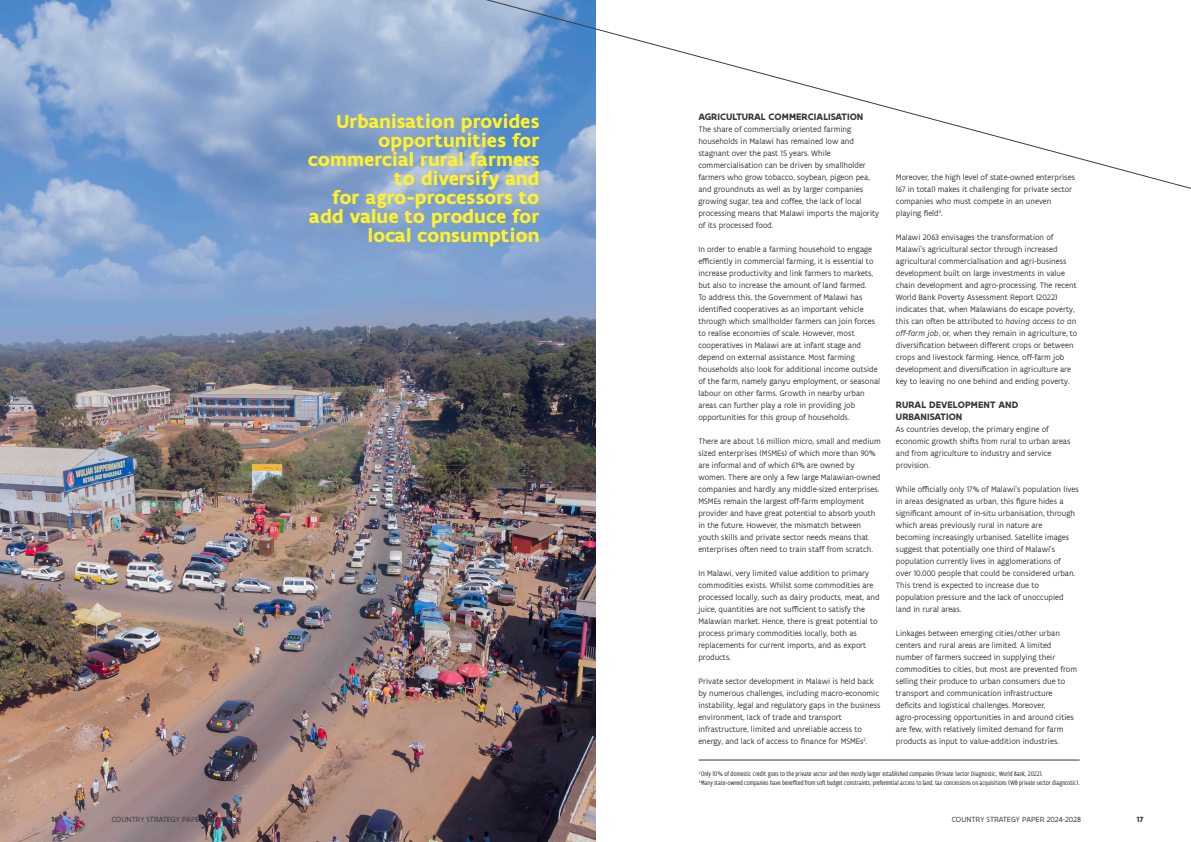
<style>
.page{position:relative;width:1191px;height:842px;background:#fff}
.page>*{position:absolute;margin:0;border:0;box-sizing:border-box;transform-origin:0 0}
.body{font:700 20px/19px "Flanders Art Sans";color:#fff229;text-align:right}
.body-2{font:700 10px/12px "Flanders Art Sans";letter-spacing:.005em;color:#383839}
.body-3{font:8.5px/12px "Flanders Art Sans";color:#383839}
.t1{font:8px "Flanders Art Sans";letter-spacing:.005em;color:#383839}
.t2{font:700 8px "Flanders Art Sans";color:#383839}
.body-4{font:condensed 7px "Flanders Art Sans";color:#383839}
.s1{font-style:italic}
</style>
<div class="page">
<img style="left:0;top:0;width:595px;height:842px">
<svg style="left:352px;top:0;width:839px;height:354px"></svg>
<hr style="left:698px;top:760px;width:381px;height:1px;background:#383839">
<p class="body" style="left:308px;top:113px;width:233px">Urbanisation provides opportunities for commercial rural farmers to diversify and</p>
<p class="body" style="left:309px;top:189px;width:232px">for agro-processors to add value to produce for local consumption</p>
<p class="body-2" style="left:698px;top:111px;width:167px">AGRICULTURAL COMMERCIALISATION</p>
<p class="body-3" style="left:698px;top:123px;width:182px">The share of commercially oriented farming households in Malawi has remained low and stagnant over the past 15 years. While commercialisation can be driven by smallholder farmers who grow tobacco, soybean, pigeon pea, and groundnuts as well as by larger companies growing sugar, tea and coffee, the lack of local processing means that Malawi imports the majority of its processed food.</p>
<p class="body-3" style="left:698px;top:243px;width:183px">In order to enable a farming household to engage efficiently in commercial farming, it is essential to increase productivity and link farmers to markets, but also to increase the amount of land farmed.<br>To address this, the Government of Malawi has identified cooperatives as an important vehicle through which smallholder farmers can join forces to realise economies of scale. However, most cooperatives in Malawi are at infant stage and depend on external assistance. Most farming households also look for additional income outside of the farm, namely ganyu employment, or seasonal labour on other farms. Growth in nearby urban areas can further play a role in providing job opportunities for this group of households.</p>
<p class="body-3" style="left:698px;top:435px;width:184px">There are about 1.6 million micro, small and medium sized enterprises (MSMEs) of which more than 90% are informal and of which 61% are owned by women. There are only a few large Malawian-owned companies and hardly any middle-sized enterprises.<br>MSMEs remain the largest off-farm employment provider and have great potential to absorb youth in the future. However, the mismatch between youth skills and private sector needs means that enterprises often need to train staff from scratch.</p>
<p class="body-3" style="left:698px;top:567px;width:183px">In Malawi, very limited value addition to primary commodities exists. Whilst some commodities are processed locally, such as dairy products, meat, and juice, quantities are not sufficient to satisfy the Malawian market. Hence, there is great potential to process primary commodities locally, both as replacements for current imports, and as export products.</p>
<p class="body-3" style="left:698px;top:675px;width:184px">Private sector development in Malawi is held back by numerous challenges, including macro-economic instability, legal and regulatory gaps in the business environment, lack of trade and transport infrastructure, limited and unreliable access to energy, and lack of access to finance for MSMEs<sup>2</sup>.</p>
<p class="body-3" style="left:896px;top:171px;width:181px">Moreover, the high level of state-owned enterprises (67 in total) makes it challenging for private sector companies who must compete in an uneven playing field<sup>3</sup>.</p>
<p class="body-3" style="left:896px;top:231px;width:183px">Malawi 2063 envisages the transformation of Malawi’s agricultural sector through increased agricultural commercialisation and agri-business development built on large investments in value chain development and agro-processing. The recent World Bank Poverty Assessment Report (2022) indicates that, when Malawians do escape poverty, this can often be attributed to <span class="s1">having access to an off-farm job,</span> or, when they remain in agriculture, to diversification between different crops or between crops and livestock farming. Hence, off-farm job development and diversification in agriculture are key to leaving no one behind and ending poverty.</p>
<p class="body-2" style="left:896px;top:399px;width:124px">RURAL DEVELOPMENT AND<br>URBANISATION</p>
<p class="body-3" style="left:896px;top:423px;width:176px">As countries develop, the primary engine of economic growth shifts from rural to urban areas and from agriculture to industry and service provision.</p>
<p class="body-3" style="left:896px;top:483px;width:184px">While officially only 17% of Malawi’s population lives in areas designated as urban, this figure hides a significant amount of in-situ urbanisation, through which areas previously rural in nature are<br>becoming increasingly urbanised. Satellite images suggest that potentially one third of Malawi’s population currently lives in agglomerations of<br>over 10.000 people that could be considered urban.<br>This trend is expected to increase due to population pressure and the lack of unoccupied land in rural areas.</p>
<p class="body-3" style="left:896px;top:627px;width:183px">Linkages between emerging cities/other urban centers and rural areas are limited. A limited number of farmers succeed in supplying their commodities to cities, but most are prevented from selling their produce to urban consumers due to transport and communication infrastructure deficits and logistical challenges. Moreover, agro-processing opportunities in and around cities are few, with relatively limited demand for farm products as input to value-addition industries.</p>
<p class="body-4" style="left:698px;top:770px;width:346px"><sup>2</sup> Only 10% of domestic credit goes to the private sector and then mostly larger established companies (Private Sector Diagnostic, World Bank, 2022).</p>
<p class="body-4" style="left:698px;top:779px;width:382px"><sup>3</sup> Many state-owned companies have benefited from soft budget constraints, preferential access to land, tax concessions on acquisitions (WB private sector diagnostic).</p>
<p class="t2" style="left:51px;top:814px;width:9px">16</p>
<p class="t1" style="left:112px;top:814px;width:131px">COUNTRY STRATEGY PAPER 2024-2028</p>
<p class="t1" style="left:951px;top:814px;width:131px">COUNTRY STRATEGY PAPER 2024-2028</p>
<p class="t2" style="left:1136px;top:814px;width:8px">17</p>
</div>
